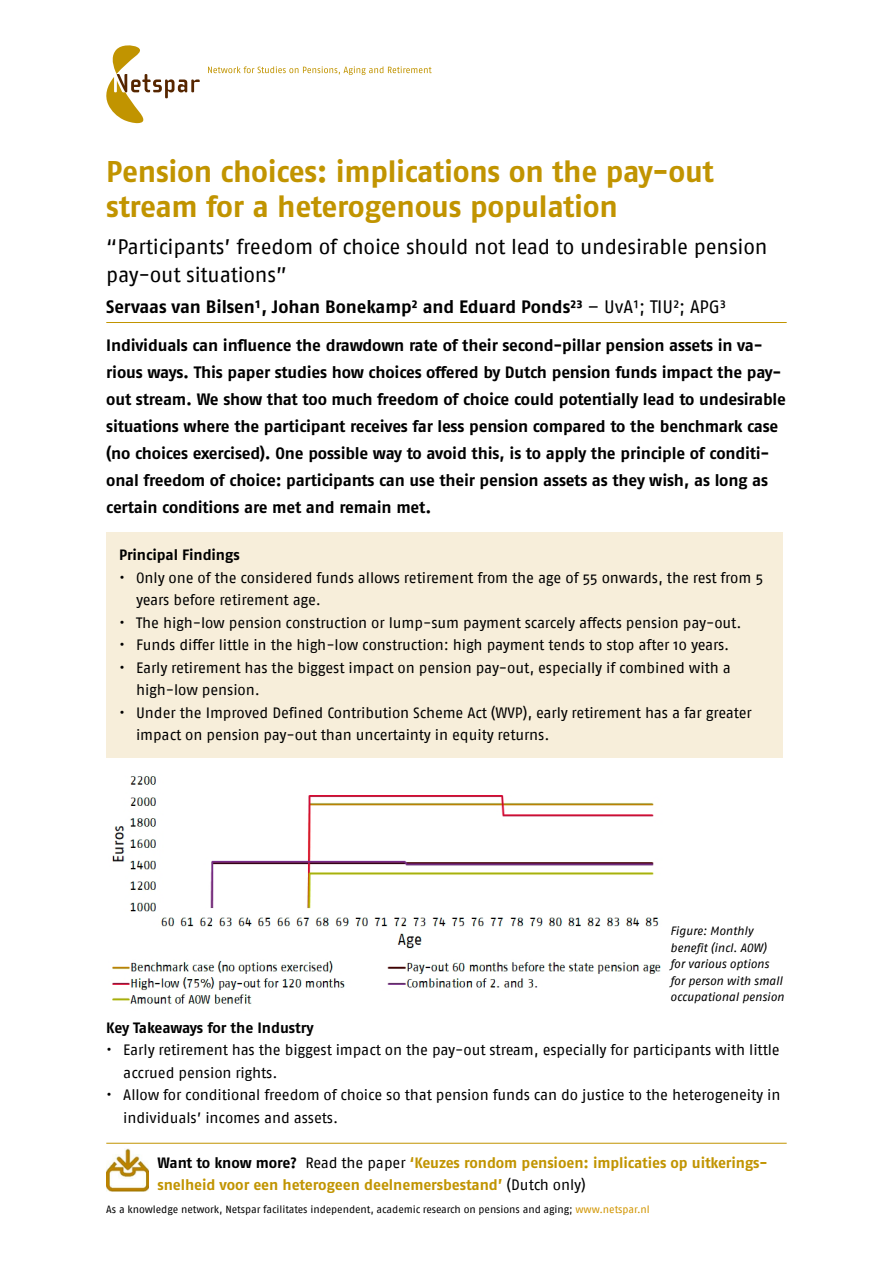
<style>
.page{position:relative;width:893px;height:1263px;background:#fff}
.page>*{position:absolute;margin:0;border:0;box-sizing:border-box;transform-origin:0 0}
.t1{font:700 30px/34.5px "Fago OT";letter-spacing:-.01em;color:#c19400}
.t2{font:21px/28.5px "Fago No";letter-spacing:-.01em;color:#000}
.t3{font:700 18px "Fago OT";letter-spacing:-.005em;color:#000}
.t4{font:700 16.5px/27px "Fago OT";letter-spacing:-.01em;color:#000}
.t5{font:15px/22.5px "Fago No";letter-spacing:-.01em;color:#000}
.t6{font:700 15px/22.5px "Fago OT";letter-spacing:-.005em;color:#c19400}
.t7{font:700 15px "Fago OT";letter-spacing:-.01em;color:#000}
.t8{font:italic 12px/16.5px "Fago No";letter-spacing:-.005em;color:#000}
.t9{font:10.5px "Fago No";letter-spacing:-.005em;color:#000}
.s1{font-family:"Fago No";font-weight:400}
.s2{color:#000}
.s3{font-family:"Fago No";font-weight:400;color:#000}
.s4{color:#d19500}
</style>
<div class="page">
<svg style="left:106px;top:45px;width:94px;height:78px"></svg>
<svg style="left:208px;top:66px;width:224px;height:9px"></svg>
<img style="left:106px;top:1148px;width:43px;height:43px">
<div style="left:106px;top:532px;width:677px;height:226px;background:#f7eeda"></div>
<hr style="left:106px;top:1143px;width:681px;height:1px;background:#c19400">
<hr style="left:106px;top:322px;width:681px;height:1px;background:#c19400">
<img style="left:112px;top:775px;width:549px;height:229px">
<h1 class="t1" style="left:106px;top:154px;width:609px">Pension choices: implications on the pay-out stream for a heterogenous population</h1>
<h2 class="t2" style="left:106px;top:232px;width:663px">“Participants’ freedom of choice should not lead to undesirable pension pay-out situations”</h2>
<p class="t3" style="left:106px;top:295px;width:621px">Servaas van Bilsen¹, Johan Bonekamp² and Eduard Ponds²³ <span class="s1">– UvA¹; TIU²; APG³</span></p>
<p class="t4" style="left:106px;top:332px;width:681px">Individuals can influence the drawdown rate of their second-pillar pension assets in va&shy;rious ways. This paper studies how choices offered by Dutch pension funds impact the pay&shy;out stream. We show that too much freedom of choice could potentially lead to undesirable situations where the participant receives far less pension compared to the benchmark case (no choices exercised). One possible way to avoid this, is to apply the principle of conditi&shy;onal freedom of choice: participants can use their pension assets as they wish, as long as certain conditions are met and remain met.</p>
<p class="t7" style="left:119px;top:546px;width:122px">Principal Findings</p>
<p class="t5" style="left:136px;top:566px;width:629px;text-indent:-17px">• Only one of the considered funds allows retirement from the age of 55 onwards, the rest from 5 years before retirement age.</p>
<p class="t5" style="left:119px;top:611px;width:624px">• The high-low pension construction or lump-sum payment scarcely affects pension pay-out.</p>
<p class="t5" style="left:119px;top:633px;width:612px">• Funds differ little in the high-low construction: high payment tends to stop after 10 years.</p>
<p class="t5" style="left:136px;top:656px;width:596px;text-indent:-17px">• Early retirement has the biggest impact on pension pay-out, especially if combined with a high-low pension.</p>
<p class="t5" style="left:136px;top:701px;width:617px;text-indent:-17px">• Under the Improved Defined Contribution Scheme Act (WVP), early retirement has a far greater impact on pension pay-out than uncertainty in equity returns.</p>
<p class="t8" style="left:670px;top:923px;width:115px">Figure: Monthly benefit (incl. AOW)<br>for various options for person with small occupational pension</p>
<p class="t7" style="left:106px;top:1018px;width:209px">Key Takeaways for the Industry</p>
<p class="t5" style="left:123px;top:1038px;width:658px;text-indent:-17px">• Early retirement has the biggest impact on the pay-out stream, especially for participants with little accrued pension rights.</p>
<p class="t5" style="left:123px;top:1083px;width:659px;text-indent:-17px">• Allow for conditional freedom of choice so that pension funds can do justice to the heterogeneity in individuals’ incomes and assets.</p>
<p class="t6" style="left:157px;top:1151px;width:612px"><span class="s2">Want to know more?</span> <span class="s3">Read the paper</span> ‘Keuzes rondom pensioen: implicaties op uitkerings&shy;snelheid voor een heterogeen deelnemersbestand’ <span class="s3">(Dutch only)</span></p>
<p class="t9" style="left:106px;top:1203px;width:545px">As a knowledge network, Netspar facilitates independent, academic research on pensions and aging; <span class="s4">www.netspar.nl</span></p>
</div>
